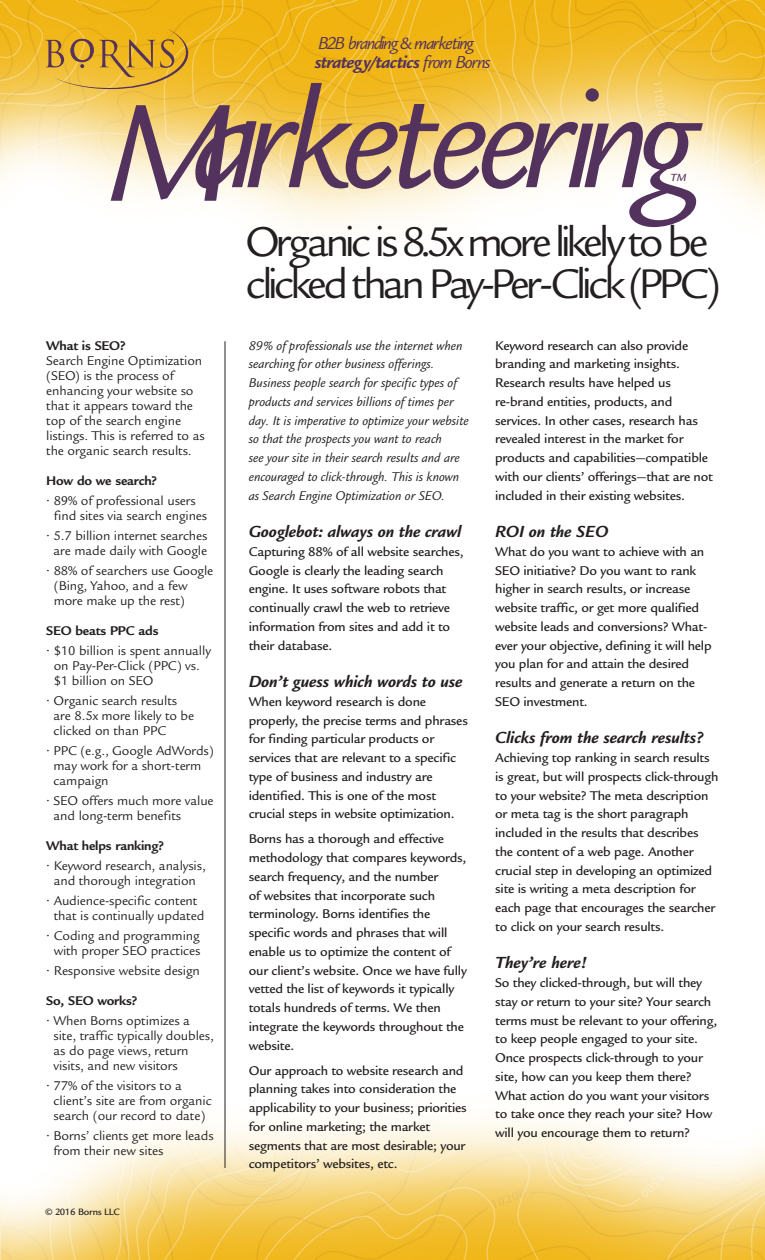
<style>
.page{position:relative;width:765px;height:1260px;background:#fff}
.page>*{position:absolute;margin:0;border:0;box-sizing:border-box;transform-origin:0 0}
.t1{font:italic 150.62px "Legacy Sans";letter-spacing:-.07em;color:#54325e}
.Headline{font:45px/41.2px "Legacy Sans";letter-spacing:-.09em;color:#231f20}
.t2{font:italic 18.75px/18.8px "Legacy Sans";letter-spacing:-.08em;color:#54325e}
.t3{font:18.75px "Legacy Sans";color:#54325e}
.Quote_text{font:italic 700 17.5px "Legacy Sans";letter-spacing:-.005em;color:#231f20}
.Body_text{font:italic 700 17.5px "Legacy Sans";letter-spacing:-.005em;color:#231f20}
.Subheadings{font:italic 700 17.5px "Legacy Sans";letter-spacing:-.005em;color:#231f20}
.Quote_text-2{font:500 13.75px/18.8px "Legacy Sans";letter-spacing:-.015em;color:#231f20}
.Body_text-2{font:500 13.75px/18.8px "Legacy Sans";letter-spacing:-.015em;color:#231f20}
.Sidebar_body_text{font:13.75px/15px "Legacy Sans";letter-spacing:-.01em;color:#231f20}
.Quote_text-3{font:italic 13.75px/18.8px "Legacy Sans";color:#231f20}
.Sidebar_subheading{font:13.75px/15px "Legacy Sans";letter-spacing:-.01em;color:#231f20}
.Sidebar_subheading-2{font:700 13.75px "Legacy Sans";letter-spacing:-.015em;color:#231f20}
.Quote_text-4{font:700 13.75px "Legacy Sans";letter-spacing:-.015em;color:#231f20}
.t4{font:italic 500 11.25px "Legacy Sans";color:#54325e}
.t5{font:500 10px "Legacy Sans";letter-spacing:-.025em;color:#231f20}
.s1{font-weight:700}
</style>
<div class="page">
<img style="left:0;top:0;width:765px;height:1260px">
<svg style="left:45px;top:28px;width:143px;height:61px;background:#dba82f"></svg>
<svg style="left:0;top:0;width:11px;height:11px"></svg>
<hr style="left:225px;top:341px;width:1px;height:827px;background:#231f20">
<h3 class="t2" style="left:315px;top:34px;width:177px">B2B branding marketing <span class="s1">strategy/tactics</span> from Borns</h3>
<h1 class="t1" style="left:109px;top:58px;width:588px">Marketeering</h1>
<h3 class="t3" style="left:399px;top:32px;width:16px">&amp;</h3>
<p class="t4" style="left:671px;top:171px;width:17px">TM</p>
<p class="Headline" style="left:245px;top:222px;width:478px">Organic is 8.5x more likely to be clicked than Pay-Per-Click (PPC)</p>
<p class="Sidebar_subheading-2" style="left:46px;top:337px;width:81px">What is SEO?</p>
<p class="Sidebar_body_text" style="left:46px;top:353px;width:160px">Search Engine Optimization (SEO) is the process of enhancing your website so that it appears toward the top of the search engine listings. This is referred to as the organic search results.</p>
<p class="Sidebar_subheading-2" style="left:46px;top:472px;width:112px">How do we search?</p>
<p class="Sidebar_body_text" style="left:54px;top:493px;width:155px;text-indent:-8px">• 89% of professional users find sites via search engines</p>
<p class="Sidebar_body_text" style="left:46px;top:528px;width:163px;text-align:center">• 5.7 billion internet searches are made daily with Google</p>
<p class="Sidebar_body_text" style="left:54px;top:563px;width:161px;text-indent:-8px">• 88% of searchers use Google (Bing, Yahoo, and a few more make up the rest)</p>
<p class="Sidebar_subheading-2" style="left:46px;top:622px;width:114px">SEO beats PPC ads</p>
<p class="Sidebar_body_text" style="left:54px;top:643px;width:159px;text-indent:-8px">• $10 billion is spent annually on Pay-Per-Click (PPC) vs. $1 billion on SEO</p>
<p class="Sidebar_body_text" style="left:54px;top:693px;width:142px;text-indent:-7px">• Organic search results are 8.5x more likely to be clicked on than PPC</p>
<p class="Sidebar_body_text" style="left:54px;top:743px;width:162px;text-indent:-7px">• PPC (e.g., Google AdWords) may work for a short-term campaign</p>
<p class="Sidebar_body_text" style="left:54px;top:793px;width:162px;text-indent:-7px">• SEO offers much more value and long-term benefits</p>
<p class="Quote_text-4" style="left:46px;top:837px;width:119px">What helps ranking?</p>
<p class="Sidebar_subheading" style="left:46px;top:858px;width:161px;text-align:center">• Keyword research, analysis, and thorough integration</p>
<p class="Sidebar_subheading" style="left:46px;top:893px;width:160px;text-align:center">• Audience-specific content that is continually updated</p>
<p class="Sidebar_body_text" style="left:46px;top:928px;width:156px;text-align:center">• Coding and programming with proper SEO practices</p>
<p class="Sidebar_body_text" style="left:46px;top:963px;width:155px">• Responsive website design</p>
<p class="Sidebar_subheading-2" style="left:46px;top:992px;width:93px">So, SEO works?</p>
<p class="Sidebar_subheading" style="left:54px;top:1013px;width:162px;text-indent:-7px">• When Borns optimizes a site, traffic typically doubles, as do page views, return visits, and new visitors</p>
<p class="Sidebar_subheading" style="left:54px;top:1078px;width:160px;text-indent:-7px">• 77% of the visitors to a client’s site are from organic search (our record to date)</p>
<p class="Sidebar_subheading" style="left:54px;top:1128px;width:162px;text-indent:-7px">• Borns’ clients get more leads from their new sites</p>
<p class="t5" style="left:45px;top:1206px;width:77px">© 2016 Borns LLC</p>
<p class="Quote_text-3" style="left:249px;top:336px;width:221px">89% of professionals use the internet when searching for other business offerings.<br>Business people search for specific types of products and services billions of times per day. It is imperative to optimize your website so that the prospects you want to reach<br>see your site in their search results and are encouraged to click-through. This is known as Search Engine Optimization or SEO.</p>
<p class="Quote_text" style="left:249px;top:522px;width:214px">Googlebot: always on the crawl</p>
<p class="Quote_text-2" style="left:249px;top:542px;width:216px">Capturing 88% of all website searches, Google is clearly the leading search engine. It uses software robots that continually crawl the web to retrieve information from sites and add it to their database.</p>
<p class="Quote_text" style="left:249px;top:672px;width:215px">Don’t guess which words to use</p>
<p class="Quote_text-2" style="left:249px;top:692px;width:221px">When keyword research is done properly, the precise terms and phrases for finding particular products or services that are relevant to a specific type of business and industry are identified. This is one of the most crucial steps in website optimization.</p>
<p class="Quote_text-2" style="left:249px;top:830px;width:220px">Borns has a thorough and effective methodology that compares keywords, search frequency, and the number<br>of websites that incorporate such terminology. Borns identifies the specific words and phrases that will enable us to optimize the content of our client’s website. Once we have fully vetted the list of keywords it typically totals hundreds of terms. We then integrate the keywords throughout the website.</p>
<p class="Quote_text-2" style="left:249px;top:1061px;width:220px">Our approach to website research and planning takes into consideration the applicability to your business; priorities for online marketing; the market segments that are most desirable; your competitors’ websites, etc.</p>
<p class="Quote_text-2" style="left:495px;top:336px;width:219px">Keyword research can also provide branding and marketing insights.<br>Research results have helped us re-brand entities, products, and services. In other cases, research has revealed interest in the market for products and capabilities—compatible with our clients’ offerings—that are not included in their existing websites.</p>
<p class="Subheadings" style="left:495px;top:522px;width:115px">ROI on the SEO</p>
<p class="Body_text-2" style="left:495px;top:542px;width:218px">What do you want to achieve with an SEO initiative? Do you want to rank higher in search results, or increase website traffic, or get more qualified website leads and conversions? What&shy;ever your objective, defining it will help you plan for and attain the desired results and generate a return on the SEO investment.</p>
<p class="Body_text" style="left:495px;top:728px;width:210px">Clicks from the search results?</p>
<p class="Body_text-2" style="left:495px;top:749px;width:225px">Achieving top ranking in search results is great, but will prospects click-through to your website? The meta description or meta tag is the short paragraph included in the results that describes the content of a web page. Another crucial step in developing an optimized site is writing a meta description for each page that encourages the searcher to click on your search results.</p>
<p class="Body_text" style="left:495px;top:953px;width:94px">They’re here!</p>
<p class="Body_text-2" style="left:495px;top:974px;width:224px">So they clicked-through, but will they stay or return to your site? Your search terms must be relevant to your offering, to keep people engaged to your site.<br>Once prospects click-through to your site, how can you keep them there?<br>What action do you want your visitors to take once they reach your site? How will you encourage them to return?</p>
</div>
